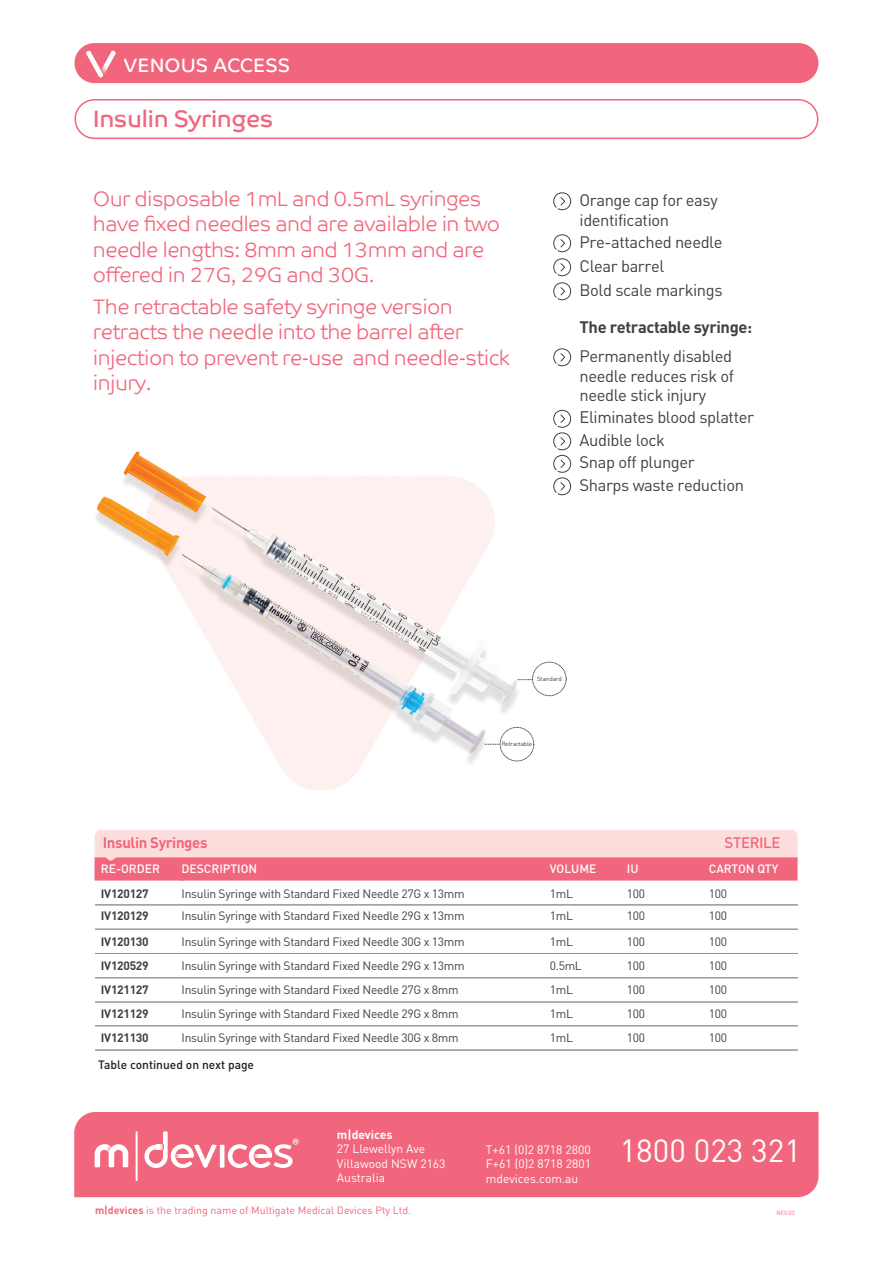
<style>
.page{position:relative;width:893px;height:1263px;background:#fff}
.page>*{position:absolute;margin:0;border:0;box-sizing:border-box;transform-origin:0 0}
.t1{font:31.65px "DIN Pro";color:#fdfefe}
.t2{font:24px "Co Text";letter-spacing:-.025em;color:#f1667c}
.t3{font:300 21px/25.5px "Co Text";letter-spacing:-.03em;color:#f1667c}
.t4{font:19.5px "Co Text";color:#fff}
.t5{font:16.5px/19.8px "DIN Pro";letter-spacing:-.025em;color:#414042}
.t6{font:700 16.5px "DIN Pro";letter-spacing:-.025em;color:#414042}
.t7{font:700 15px "DIN Pro";letter-spacing:-.025em;color:#f1667c}
.t8{font:500 15px "DIN Pro";letter-spacing:-.025em;color:#f1667c}
.t9{font:12px/24px "DIN Pro";letter-spacing:-.025em;color:#414042}
.t10{font:12px/14.5px "DIN Pro";color:#fffefe}
.t11{font:700 12px/24px "DIN Pro";letter-spacing:-.025em;color:#414042}
.t12{font:500 12px "DIN Pro";color:#fff}
.t13{font:500 12px "DIN Pro";color:#231f20}
.t14{font:700 12px "DIN Pro";color:#fffefe}
.t15{font:10.5px "DIN Pro";color:#f1667c}
.t16{font:6.15px "DIN Pro";letter-spacing:-.025em;color:#414042}
.t17{font:6.15px "DIN Pro";color:#414042}
.t18{font:6px "DIN Pro";color:#f1667c}
.s1{font-weight:700}
</style>
<div class="page">
<img style="left:94px;top:451px;width:482px;height:430px">
<div style="left:532px;top:662px;width:34px;height:34px;border:1px dashed #414042;border-radius:50%"></div>
<svg style="left:517px;top:679px;width:15px;height:1px"></svg>
<div style="left:500px;top:727px;width:34px;height:34px;border:1px dashed #414042;border-radius:50%"></div>
<svg style="left:484px;top:744px;width:15px;height:1px"></svg>
<svg style="left:95px;top:830px;width:703px;height:50px;background:#f7a7b0"></svg>
<hr style="left:95px;top:905px;width:703px;height:1px;background:#939598">
<hr style="left:95px;top:929px;width:703px;height:1px;background:#939598">
<hr style="left:95px;top:953px;width:703px;height:1px;background:#939598">
<hr style="left:95px;top:977px;width:703px;height:1px;background:#939598">
<hr style="left:95px;top:1002px;width:703px;height:1px;background:#939598">
<hr style="left:95px;top:1050px;width:703px;height:1px;background:#939598">
<hr style="left:95px;top:1025px;width:703px;height:1px;background:#939598">
<hr style="left:95px;top:1049px;width:703px;height:1px;background:#939598">
<div style="left:75px;top:44px;width:743px;height:38px;background:#f1667c;border-radius:19px"></div>
<div style="left:74px;top:43px;width:744px;height:40px;border:2px solid #f1667c;border-radius:19px"></div>
<div style="left:74px;top:99px;width:744px;height:40px;border:2px solid #f1667c;border-radius:19px"></div>
<div style="left:74px;top:1112px;width:745px;height:85px;background:#f1667c"></div>
<svg style="left:86px;top:51px;width:30px;height:26px"></svg>
<svg style="left:95px;top:1144px;width:33px;height:23px"></svg>
<svg style="left:136px;top:1131px;width:2px;height:50px"></svg>
<svg style="left:144px;top:1131px;width:155px;height:37px"></svg>
<svg style="left:553px;top:192px;width:19px;height:19px"></svg>
<svg style="left:553px;top:234px;width:19px;height:67px"></svg>
<svg style="left:553px;top:348px;width:19px;height:19px"></svg>
<svg style="left:553px;top:409px;width:20px;height:87px"></svg>
<h3 class="t4" style="left:124px;top:54px;width:168px">VENOUS ACCESS</h3>
<h2 class="t2" style="left:93px;top:105px;width:182px">Insulin Syringes</h2>
<h3 class="t3" style="left:93px;top:186px;width:409px">Our disposable 1mL and 0.5mL syringes have fixed needles and are available in two needle lengths: 8mm and 13mm and are offered in 27G, 29G and 30G.</h3>
<h3 class="t3" style="left:93px;top:294px;width:418px">The retractable safety syringe version retracts the needle into the barrel after injection to prevent re-use and needle-stick injury.</h3>
<h3 class="t5" style="left:580px;top:189px;width:140px">Orange cap for easy identification</h3>
<h3 class="t5" style="left:580px;top:229px;width:144px;line-height:24px">Pre-attached needle<br>Clear barrel<br>Bold scale markings</h3>
<h3 class="t6" style="left:580px;top:314px;width:174px">The retractable syringe:</h3>
<h3 class="t5" style="left:580px;top:345px;width:156px;text-align:justify">Permanently disabled needle reduces risk of needle stick injury</h3>
<h3 class="t5" style="left:580px;top:405px;width:176px;line-height:22.5px">Eliminates blood splatter<br>Audible lock<br>Snap off plunger<br>Sharps waste reduction</h3>
<p class="t17" style="left:537px;top:674px;width:26px">Standard</p>
<p class="t16" style="left:502px;top:739px;width:32px">Retractable</p>
<p class="t7" style="left:103px;top:831px;width:106px">Insulin Syringes</p>
<p class="t8" style="left:725px;top:831px;width:57px">STERILE</p>
<p class="t11" style="left:101px;top:881px;width:49px;line-height:22.5px">IV120127<br>IV120129</p>
<p class="t11" style="left:101px;top:928px;width:49px;text-align:justify">IV120130<br>IV120529<br>IV121127</p>
<p class="t12" style="left:101px;top:859px;width:61px">RE-ORDER</p>
<p class="t12" style="left:182px;top:859px;width:77px">DESCRIPTION</p>
<p class="t12" style="left:550px;top:859px;width:48px">VOLUME</p>
<p class="t12" style="left:627px;top:859px;width:13px">IU</p>
<p class="t12" style="left:709px;top:859px;width:71px">CARTON QTY</p>
<p class="t9" style="left:182px;top:881px;width:285px;line-height:22.5px">Insulin Syringe with Standard Fixed Needle 27G x 13mm<br>Insulin Syringe with Standard Fixed Needle 29G x 13mm</p>
<p class="t9" style="left:182px;top:928px;width:285px;text-align:justify">Insulin Syringe with Standard Fixed Needle 30G x 13mm Insulin Syringe with Standard Fixed Needle 29G x 13mm Insulin Syringe with Standard Fixed Needle 27G x 8mm</p>
<p class="t9" style="left:627px;top:881px;width:20px;line-height:22.5px">100<br>100</p>
<p class="t9" style="left:627px;top:928px;width:20px;text-align:justify">100<br>100<br>100</p>
<p class="t9" style="left:709px;top:881px;width:20px;line-height:22.5px">100<br>100</p>
<p class="t9" style="left:709px;top:928px;width:20px;text-align:justify">100<br>100<br>100</p>
<p class="t9" style="left:550px;top:881px;width:25px;line-height:22.5px">1mL<br>1mL</p>
<p class="t9" style="left:550px;top:928px;width:34px">1mL<br>0.5mL<br>1mL</p>
<p class="t11" style="left:101px;top:1000px;width:49px">IV121129<br>IV121130</p>
<p class="t9" style="left:182px;top:1000px;width:279px">Insulin Syringe with Standard Fixed Needle 29G x 8mm<br>Insulin Syringe with Standard Fixed Needle 30G x 8mm</p>
<p class="t9" style="left:550px;top:1000px;width:25px">1mL<br>1mL</p>
<p class="t9" style="left:627px;top:1000px;width:20px">100<br>100</p>
<p class="t9" style="left:709px;top:1000px;width:20px">100<br>100</p>
<p class="t13" style="left:98px;top:1055px;width:157px">Table continued on next page</p>
<p class="t14" style="left:337px;top:1125px;width:57px">m|devices</p>
<p class="t10" style="left:337px;top:1141px;width:110px">27 Llewellyn Ave<br>Villawood NSW 2163<br>Australia</p>
<p class="t10" style="left:486px;top:1141px;width:107px;text-align:justify">T+61 (0)2 8718 2800<br>F+61 (0)2 8718 2801 mdevices.com.au</p>
<h1 class="t1" style="left:620px;top:1126px;width:183px">1800 023 321</h1>
<p class="t18" style="left:777px;top:1208px;width:20px">REV.03</p>
<p class="t15" style="left:95px;top:1203px;width:317px"><span class="s1">m|devices</span> is the trading name of Multigate Medical Devices Pty Ltd.</p>
</div>
